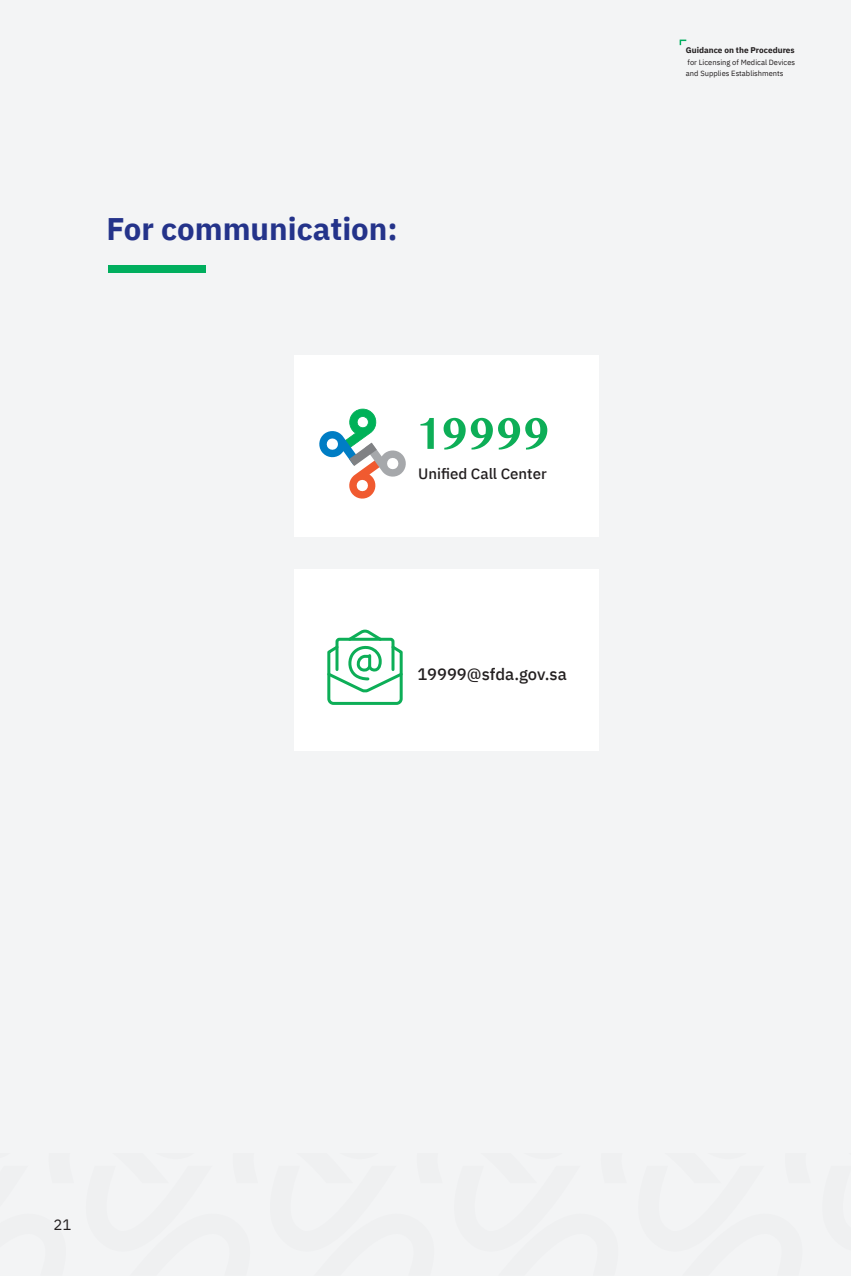
<style>
.page{position:relative;width:851px;height:1276px;background:#fff}
.page>*{position:absolute;margin:0;border:0;box-sizing:border-box;transform-origin:0 0}
.t1{font:700 31.2px "IBM Plex Sans Arabic";color:#24338a}
.t2{font:500 16.5px "IBM Plex Sans Arabic";color:#231f20}
.t3{font:500 15px "IBM Plex Sans Arabic";color:#231f20}
.t4{font:15px "IBM Plex Sans Arabic";color:#231f20}
.t5{font:700 8.25px "IBM Plex Sans Arabic";color:#231f20}
.t6{font:7.5px/10.5px "IBM Plex Sans Arabic";color:#231f20}
</style>
<div class="page">
<div style="left:0;top:0;width:850px;height:1276px;background:#f3f4f5"></div>
<svg style="left:679px;top:39px;width:8px;height:7px"></svg>
<div style="left:295px;top:355px;width:303px;height:181px;background:#fff"></div>
<div style="left:295px;top:569px;width:303px;height:182px;background:#fff"></div>
<svg style="left:319px;top:408px;width:87px;height:91px"></svg>
<svg style="left:420px;top:418px;width:13px;height:31px"></svg>
<svg style="left:443px;top:418px;width:104px;height:31px"></svg>
<div style="left:108px;top:265px;width:97px;height:7px;background:#00ae5e"></div>
<svg style="left:327px;top:629px;width:76px;height:76px"></svg>
<h1 class="t1" style="left:106px;top:211px;width:293px">For communication:</h1>
<h3 class="t3" style="left:418px;top:464px;width:130px">Unified Call Center</h3>
<h2 class="t2" style="left:417px;top:664px;width:151px">19999@sfda.gov.sa</h2>
<p class="t5" style="left:685px;top:45px;width:110px">Guidance on the Procedures</p>
<p class="t6" style="left:685px;top:57px;width:111px">for Licensing of Medical Devices and Supplies Establishments</p>
<h3 class="t4" style="left:53px;top:1215px;width:20px">21</h3>
</div>
